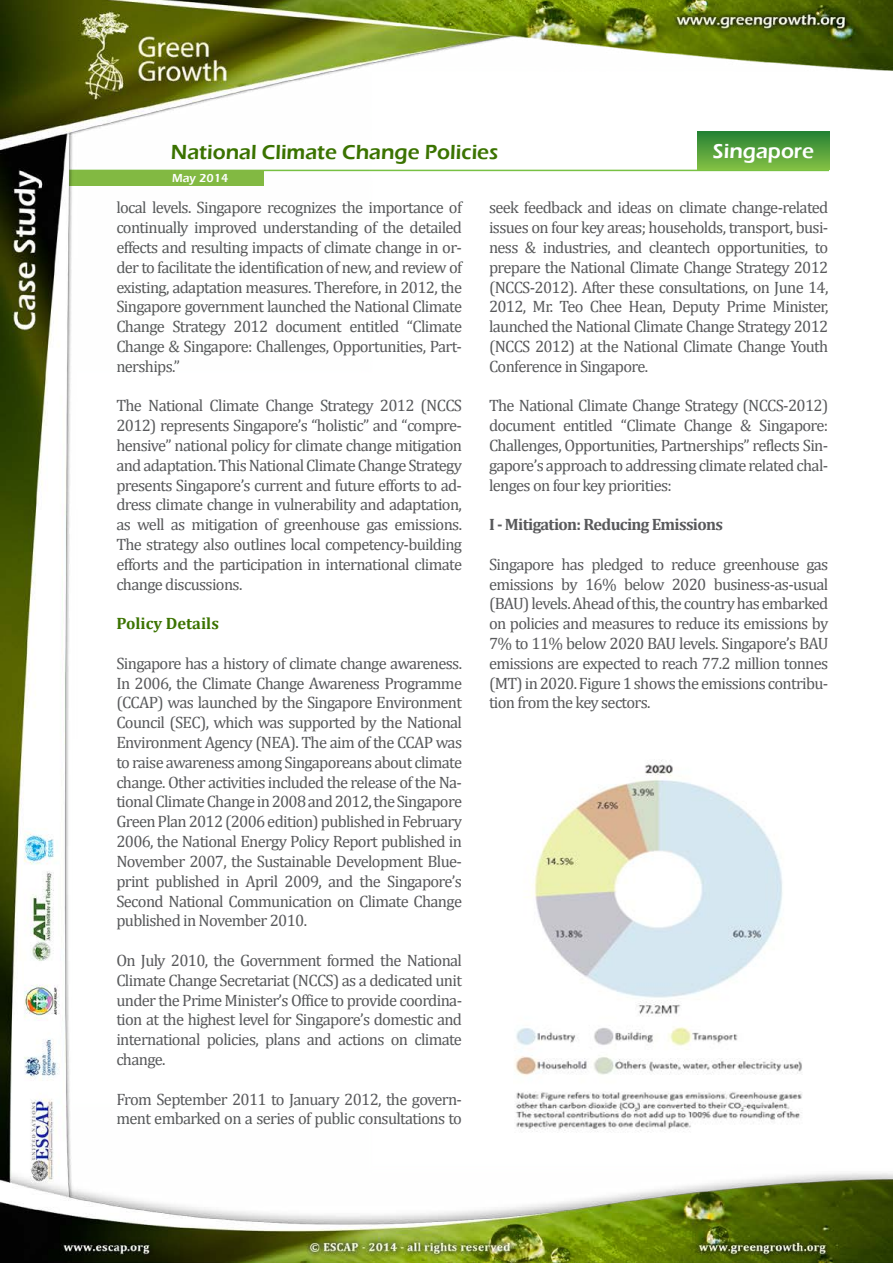
<style>
.page{position:relative;width:893px;height:1263px;background:#fff}
.page>*{position:absolute;margin:0;border:0;box-sizing:border-box;transform-origin:0 0}
.t1{font:600 21px "Eras ITC";color:#3b7300}
.t2{font:600 21px "Eras ITC";color:#fff}
.t3{font:16.5px/19.8px "Cambria";letter-spacing:-.04em;color:#58595b;text-align:justify}
.t4{font:700 16.5px "Cambria";letter-spacing:-.04em;color:#58595b}
.t5{font:700 16.5px "Cambria";color:#3b7300}
.t6{font:600 12px "Eras ITC";color:#fff}
</style>
<div class="page">
<img style="left:0;top:0;width:893px;height:1263px">
<p class="t1" style="left:171px;top:140px;width:329px">National Climate Change Policies</p>
<p class="t2" style="left:713px;top:139px;width:102px">Singapore</p>
<p class="t6" style="left:172px;top:171px;width:58px">May 2014</p>
<p class="t3" style="left:116px;top:198px;width:347px">local levels. Singapore recognizes the importance of continually improved understanding of the detailed effects and resulting impacts of climate change in or&shy;der to facilitate the identification of new, and review of existing, adaptation measures. Therefore, in 2012, the Singapore government launched the National Climate Change Strategy 2012 document entitled “Climate Change &amp; Singapore: Challenges, Opportunities, Part&shy;nerships.”</p>
<p class="t3" style="left:116px;top:396px;width:347px">The National Climate Change Strategy 2012 (NCCS 2012) represents Singapore’s “holistic” and “compre&shy;hensive” national policy for climate change mitigation and adaptation. This National Climate Change Strategy presents Singapore’s current and future efforts to ad&shy;dress climate change in vulnerability and adaptation, as well as mitigation of greenhouse gas emissions.<br>The strategy also outlines local competency-building efforts and the participation in international climate change discussions.</p>
<p class="t5" style="left:116px;top:612px;width:104px">Policy Details</p>
<p class="t3" style="left:116px;top:653px;width:347px">Singapore has a history of climate change awareness.<br>In 2006, the Climate Change Awareness Programme (CCAP) was launched by the Singapore Environment Council (SEC), which was supported by the National Environment Agency (NEA). The aim of the CCAP was to raise awareness among Singaporeans about climate change. Other activities included the release of the Na&shy;tional Climate Change in 2008 and 2012, the Singapore Green Plan 2012 (2006 edition) published in February 2006, the National Energy Policy Report published in November 2007, the Sustainable Development Blue&shy;print published in April 2009, and the Singapore’s Second National Communication on Climate Change published in November 2010.</p>
<p class="t3" style="left:116px;top:950px;width:347px">On July 2010, the Government formed the National Climate Change Secretariat (NCCS) as a dedicated unit under the Prime Minister’s Office to provide coordina&shy;tion at the highest level for Singapore’s domestic and international policies, plans and actions on climate change.</p>
<p class="t3" style="left:116px;top:1089px;width:347px">From September 2011 to January 2012, the govern&shy;ment embarked on a series of public consultations to</p>
<p class="t3" style="left:489px;top:198px;width:341px">seek feedback and ideas on climate change-related issues on four key areas; households, transport, busi&shy;ness &amp; industries, and cleantech opportunities, to prepare the National Climate Change Strategy 2012 (NCCS-2012). After these consultations, on June 14, 2012, Mr. Teo Chee Hean, Deputy Prime Minister, launched the National Climate Change Strategy 2012 (NCCS 2012) at the National Climate Change Youth Conference in Singapore.</p>
<p class="t3" style="left:489px;top:396px;width:341px">The National Climate Change Strategy (NCCS-2012) document entitled “Climate Change &amp; Singapore:<br>Challenges, Opportunities, Partnerships” reflects Sin&shy;gapore’s approach to addressing climate related chal&shy;lenges on four key priorities:</p>
<p class="t4" style="left:489px;top:513px;width:236px">I - Mitigation: Reducing Emissions</p>
<p class="t3" style="left:489px;top:554px;width:341px">Singapore has pledged to reduce greenhouse gas emissions by 16% below 2020 business-as-usual (BAU) levels. Ahead of this, the country has embarked on policies and measures to reduce its emissions by 7% to 11% below 2020 BAU levels. Singapore’s BAU emissions are expected to reach 77.2 million tonnes (MT) in 2020. Figure 1 shows the emissions contribu&shy;tion from the key sectors.</p>
</div>
